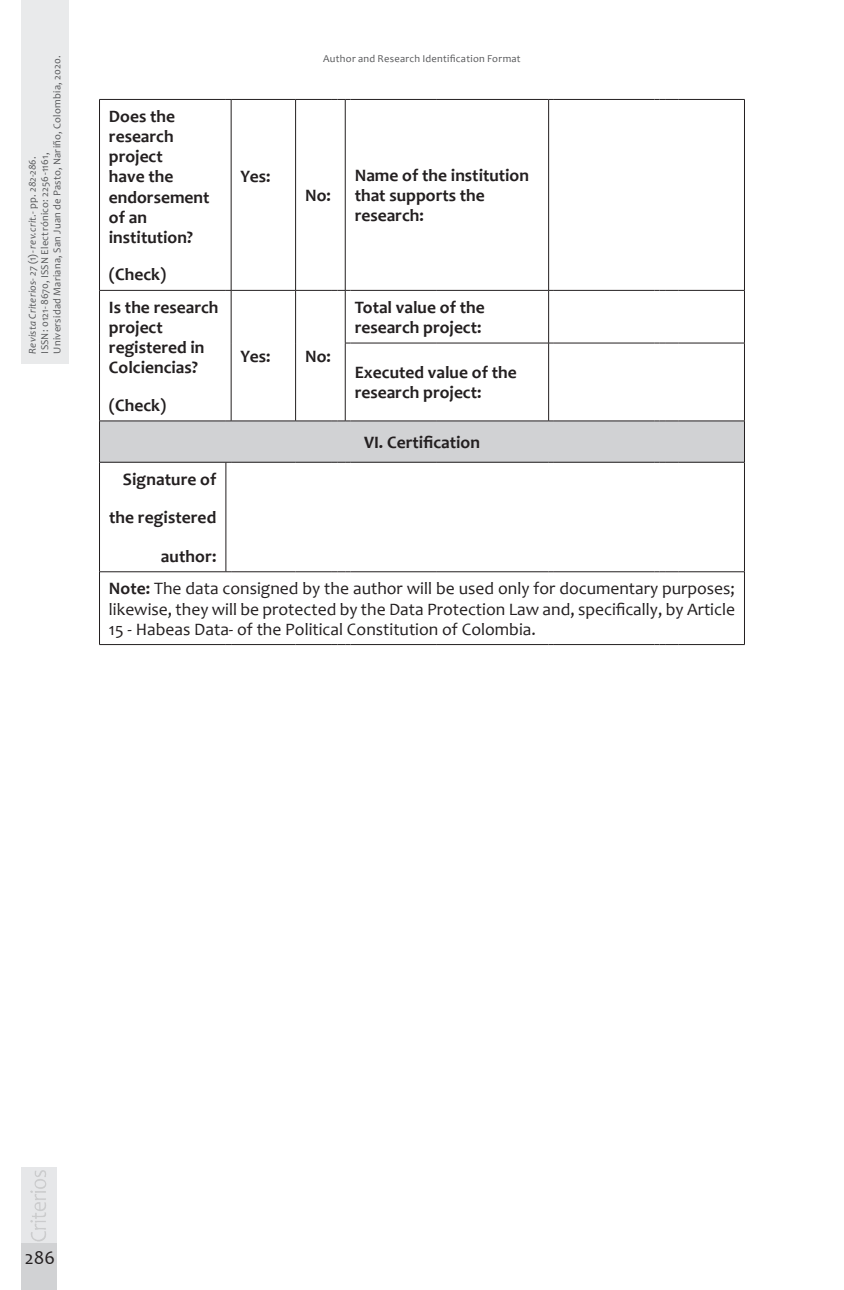
<style>
.page{position:relative;width:844px;height:1290px;background:#fff}
.page>*{position:absolute;margin:0;border:0;box-sizing:border-box;transform-origin:0 0}
.t1{font:19.25px "Candara";color:#231f20}
.titulo{font:700 17.5px/20.1px "Candara";color:#231f20}
.t2{font:17.5px/20.1px "Candara";color:#231f20;text-align:justify}
.t3{font:10.5px/12.2px "Candara";letter-spacing:.025em;color:#57585a}
.s1{font-style:italic}
.s2{font-weight:700}
</style>
<div class="page">
<div style="left:22px;top:0;width:47px;height:363px;background:#e9eaeb"></div>
<div style="left:21px;top:1243px;width:35px;height:47px;background:#d1d2d4"></div>
<div style="left:21px;top:1167px;width:35px;height:76px;background:#e6e7e9"></div>
<img style="left:30px;top:1170px;width:16px;height:72px">
<div style="left:99px;top:421px;width:645px;height:41px;background:#d1d2d4"></div>
<hr style="left:99px;top:99px;width:127px;height:1px;background:#231f20">
<hr style="left:99px;top:100px;width:1px;height:190px;background:#231f20">
<hr style="left:231px;top:99px;width:64px;height:1px;background:#231f20">
<hr style="left:231px;top:100px;width:1px;height:190px;background:#231f20">
<hr style="left:295px;top:99px;width:36px;height:1px;background:#231f20">
<hr style="left:295px;top:100px;width:1px;height:190px;background:#231f20">
<svg style="left:331px;top:99px;width:19px;height:1px"></svg>
<hr style="left:345px;top:100px;width:1px;height:190px;background:#231f20">
<hr style="left:350px;top:99px;width:87px;height:1px;background:#231f20">
<hr style="left:437px;top:99px;width:111px;height:1px;background:#231f20">
<hr style="left:548px;top:100px;width:1px;height:190px;background:#231f20">
<hr style="left:553px;top:99px;width:101px;height:1px;background:#231f20">
<svg style="left:654px;top:99px;width:24px;height:1px"></svg>
<hr style="left:678px;top:99px;width:66px;height:1px;background:#231f20">
<hr style="left:744px;top:100px;width:1px;height:190px;background:#231f20">
<hr style="left:99px;top:290px;width:127px;height:1px;background:#231f20">
<hr style="left:99px;top:291px;width:1px;height:52px;background:#231f20">
<hr style="left:231px;top:290px;width:64px;height:1px;background:#231f20">
<hr style="left:231px;top:291px;width:1px;height:52px;background:#231f20">
<hr style="left:295px;top:290px;width:36px;height:1px;background:#231f20">
<hr style="left:295px;top:291px;width:1px;height:52px;background:#231f20">
<hr style="left:99px;top:343px;width:1px;height:78px;background:#231f20">
<hr style="left:231px;top:343px;width:1px;height:78px;background:#231f20">
<hr style="left:295px;top:343px;width:1px;height:78px;background:#231f20">
<svg style="left:331px;top:290px;width:19px;height:1px"></svg>
<hr style="left:345px;top:291px;width:1px;height:52px;background:#231f20">
<hr style="left:350px;top:290px;width:87px;height:1px;background:#231f20">
<hr style="left:437px;top:290px;width:111px;height:1px;background:#231f20">
<hr style="left:548px;top:291px;width:1px;height:52px;background:#231f20">
<hr style="left:553px;top:290px;width:101px;height:1px;background:#231f20">
<svg style="left:654px;top:290px;width:24px;height:1px"></svg>
<hr style="left:678px;top:290px;width:66px;height:1px;background:#231f20">
<hr style="left:744px;top:291px;width:1px;height:52px;background:#231f20">
<hr style="left:345px;top:343px;width:1px;height:78px;background:#231f20">
<hr style="left:350px;top:343px;width:87px;height:1px;background:#231f20">
<hr style="left:437px;top:343px;width:111px;height:1px;background:#231f20">
<hr style="left:548px;top:343px;width:1px;height:78px;background:#231f20">
<hr style="left:553px;top:343px;width:101px;height:1px;background:#231f20">
<svg style="left:654px;top:343px;width:24px;height:1px"></svg>
<hr style="left:678px;top:343px;width:66px;height:1px;background:#231f20">
<hr style="left:744px;top:343px;width:1px;height:78px;background:#231f20">
<hr style="left:99px;top:462px;width:1px;height:109px;background:#231f20">
<hr style="left:225px;top:462px;width:1px;height:109px;background:#231f20">
<hr style="left:744px;top:462px;width:1px;height:109px;background:#231f20">
<hr style="left:99px;top:571px;width:127px;height:1px;background:#231f20">
<hr style="left:99px;top:572px;width:1px;height:72px;background:#231f20">
<hr style="left:231px;top:571px;width:64px;height:1px;background:#231f20">
<hr style="left:295px;top:571px;width:36px;height:1px;background:#231f20">
<svg style="left:331px;top:571px;width:19px;height:1px"></svg>
<hr style="left:350px;top:571px;width:87px;height:1px;background:#231f20">
<hr style="left:437px;top:571px;width:111px;height:1px;background:#231f20">
<hr style="left:553px;top:571px;width:101px;height:1px;background:#231f20">
<svg style="left:654px;top:571px;width:24px;height:1px"></svg>
<hr style="left:678px;top:571px;width:66px;height:1px;background:#231f20">
<hr style="left:744px;top:572px;width:1px;height:72px;background:#231f20">
<hr style="left:99px;top:644px;width:127px;height:1px;background:#231f20">
<hr style="left:231px;top:644px;width:64px;height:1px;background:#231f20">
<hr style="left:295px;top:644px;width:36px;height:1px;background:#231f20">
<svg style="left:331px;top:644px;width:19px;height:1px"></svg>
<hr style="left:350px;top:644px;width:87px;height:1px;background:#231f20">
<hr style="left:437px;top:644px;width:111px;height:1px;background:#231f20">
<hr style="left:553px;top:644px;width:101px;height:1px;background:#231f20">
<svg style="left:654px;top:644px;width:24px;height:1px"></svg>
<hr style="left:678px;top:644px;width:66px;height:1px;background:#231f20">
<hr style="left:99px;top:421px;width:127px;height:1px;background:#231f20">
<hr style="left:99px;top:421px;width:1px;height:41px;background:#231f20">
<hr style="left:231px;top:421px;width:64px;height:1px;background:#231f20">
<hr style="left:295px;top:421px;width:36px;height:1px;background:#231f20">
<svg style="left:331px;top:421px;width:19px;height:1px"></svg>
<hr style="left:350px;top:421px;width:87px;height:1px;background:#231f20">
<hr style="left:437px;top:421px;width:111px;height:1px;background:#231f20">
<hr style="left:553px;top:421px;width:101px;height:1px;background:#231f20">
<svg style="left:654px;top:421px;width:24px;height:1px"></svg>
<hr style="left:678px;top:421px;width:66px;height:1px;background:#231f20">
<hr style="left:744px;top:421px;width:1px;height:41px;background:#231f20">
<hr style="left:99px;top:462px;width:127px;height:1px;background:#231f20">
<hr style="left:231px;top:462px;width:64px;height:1px;background:#231f20">
<hr style="left:295px;top:462px;width:36px;height:1px;background:#231f20">
<svg style="left:331px;top:462px;width:19px;height:1px"></svg>
<hr style="left:350px;top:462px;width:87px;height:1px;background:#231f20">
<hr style="left:437px;top:462px;width:111px;height:1px;background:#231f20">
<hr style="left:553px;top:462px;width:101px;height:1px;background:#231f20">
<svg style="left:654px;top:462px;width:24px;height:1px"></svg>
<hr style="left:678px;top:462px;width:66px;height:1px;background:#231f20">
<p class="t3" style="left:26px;top:353px;width:299px;rotate:-90deg"><span class="s1">Revista Criterios- 27</span> (1)- <span class="s1">rev.crit</span>.- pp. <span class="s1">282-286</span>.<br>ISSN: 0121-8670, ISSN Electrónico: 2256-1161,<br>Universidad Mariana, San Juan de Pasto, Nariño, Colombia, 2020.</p>
<p class="titulo" style="left:109px;top:106px;width:102px">Does the research project<br>have the endorsement of an institution?</p>
<p class="titulo" style="left:109px;top:264px;width:59px">(Check)</p>
<p class="titulo" style="left:109px;top:297px;width:111px">Is the research project registered in<br>Colciencias?</p>
<p class="titulo" style="left:109px;top:395px;width:59px">(Check)</p>
<p class="t3" style="left:323px;top:53px;width:199px">Author and Research Identification Format</p>
<p class="titulo" style="left:240px;top:166px;width:31px">Yes:</p>
<p class="titulo" style="left:305px;top:185px;width:27px">No:</p>
<p class="titulo" style="left:354px;top:165px;width:176px">Name of the institution that supports the research:</p>
<p class="titulo" style="left:240px;top:346px;width:31px">Yes:</p>
<p class="titulo" style="left:305px;top:346px;width:27px">No:</p>
<p class="titulo" style="left:354px;top:297px;width:131px">Total value of the research project:</p>
<p class="titulo" style="left:354px;top:362px;width:163px">Executed value of the research project:</p>
<p class="titulo" style="left:364px;top:432px;width:117px">VI. Certification</p>
<p class="titulo" style="left:123px;top:469px;width:95px">Signature of</p>
<p class="titulo" style="left:109px;top:507px;width:109px">the registered</p>
<p class="titulo" style="left:161px;top:546px;width:57px">author:</p>
<p class="t2" style="left:109px;top:578px;width:627px"><span class="s2">Note:</span> The data consigned by the author will be used only for documentary purposes; likewise, they will be protected by the Data Protection Law and, specifically, by Article 15 - Habeas Data- of the Political Constitution of Colombia.</p>
<p class="t1" style="left:25px;top:1246px;width:32px">286</p>
</div>
